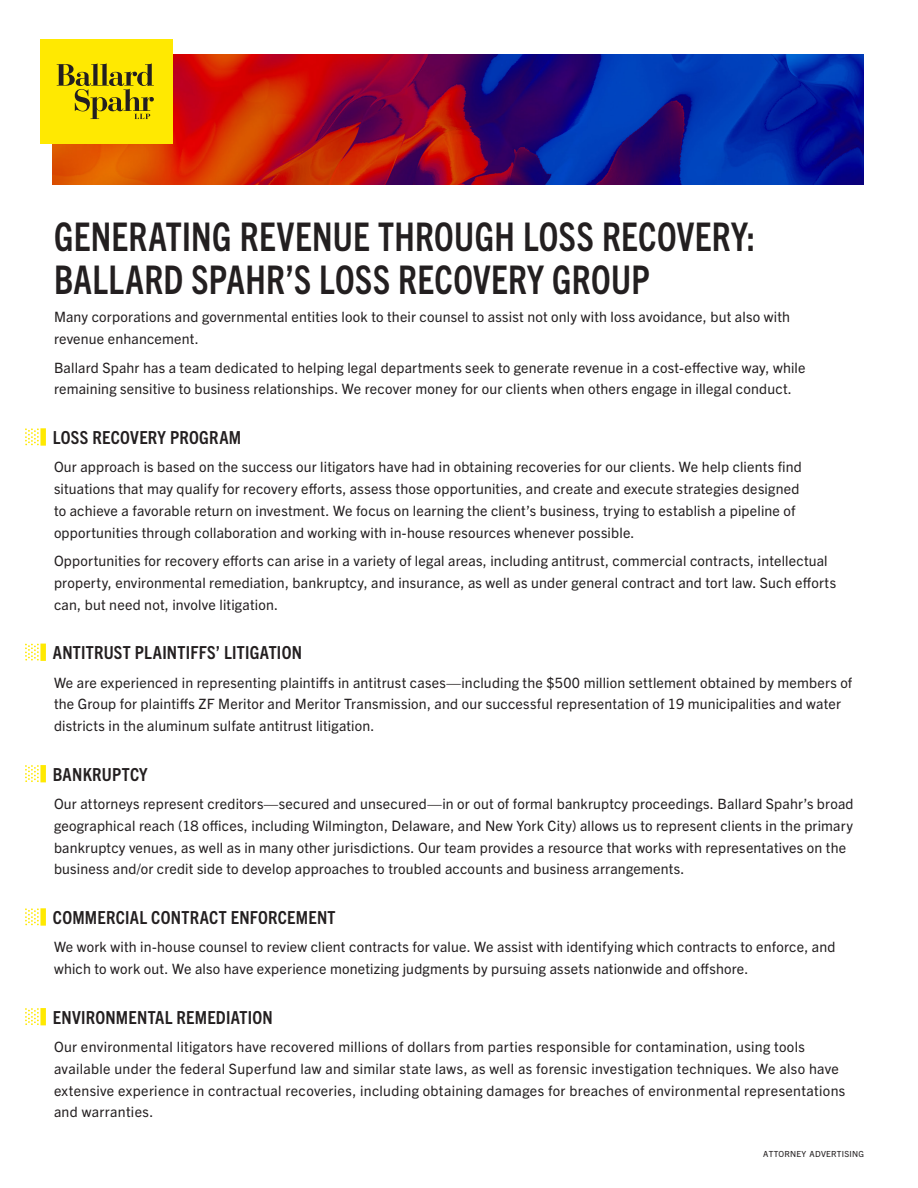
<style>
.page{position:relative;width:918px;height:1188px;background:#fff}
.page>*{position:absolute;margin:0;border:0;box-sizing:border-box;transform-origin:0 0}
.t1{font:54px "Ballard Dot Graphic";color:#ffe901}
.t2{font:700 condensed 39.6px/43.2px "Trade Gothic Next LT Pro";letter-spacing:.01em;color:#231f20;scale:.91 1}
.t3{font:700 condensed 18px "Trade Gothic Next LT Pro";letter-spacing:.015em;color:#231f20}
.BODY_COPY__SMALLEST{font:14.25px/21.8px "Trade Gothic Next LT Pro";letter-spacing:.015em;color:#231f20}
.t4{font:8.4px "Trade Gothic Next LT Pro";letter-spacing:.03em;color:#231f20}
</style>
<div class="page">
<img style="left:53px;top:54px;width:811px;height:131px">
<div style="left:40px;top:40px;width:133px;height:104px;background:#ffe901"></div>
<svg style="left:57px;top:63px;width:97px;height:56px"></svg>
<p class="t1" style="left:22px;top:403px;width:28px">•</p>
<p class="t2" style="left:54px;top:212px;width:772px">GENERATING REVENUE THROUGH LOSS RECOVERY:<br>BALLARD SPAHR’S LOSS RECOVERY GROUP</p>
<p class="BODY_COPY__SMALLEST" style="left:54px;top:305px;width:738px">Many corporations and governmental entities look to their counsel to assist not only with loss avoidance, but also with revenue enhancement.</p>
<p class="BODY_COPY__SMALLEST" style="left:54px;top:356px;width:753px">Ballard Spahr has a team dedicated to helping legal departments seek to generate revenue in a cost-effective way, while remaining sensitive to business relationships. We recover money for our clients when others engage in illegal conduct.</p>
<p class="t3" style="left:53px;top:425px;width:190px">LOSS RECOVERY PROGRAM</p>
<p class="BODY_COPY__SMALLEST" style="left:54px;top:455px;width:749px">Our approach is based on the success our litigators have had in obtaining recoveries for our clients. We help clients find situations that may qualify for recovery efforts, assess those opportunities, and create and execute strategies designed to achieve a favorable return on investment. We focus on learning the client’s business, trying to establish a pipeline of opportunities through collaboration and working with in-house resources whenever possible.</p>
<p class="BODY_COPY__SMALLEST" style="left:54px;top:549px;width:784px">Opportunities for recovery efforts can arise in a variety of legal areas, including antitrust, commercial contracts, intellectual property, environmental remediation, bankruptcy, and insurance, as well as under general contract and tort law. Such efforts can, but need not, involve litigation.</p>
<p class="t3" style="left:53px;top:640px;width:251px">ANTITRUST PLAINTIFFS’ LITIGATION</p>
<p class="t1" style="left:22px;top:618px;width:28px">•</p>
<p class="t1" style="left:22px;top:739px;width:28px">•</p>
<p class="BODY_COPY__SMALLEST" style="left:54px;top:671px;width:800px">We are experienced in representing plaintiffs in antitrust cases—including the $500 million settlement obtained by members of the Group for plaintiffs ZF Meritor and Meritor Transmission, and our successful representation of 19 municipalities and water districts in the aluminum sulfate antitrust litigation.</p>
<p class="t3" style="left:53px;top:762px;width:96px">BANKRUPTCY</p>
<p class="BODY_COPY__SMALLEST" style="left:54px;top:792px;width:801px">Our attorneys represent creditors—secured and unsecured—in or out of formal bankruptcy proceedings. Ballard Spahr’s broad geographical reach (18 offices, including Wilmington, Delaware, and New York City) allows us to represent clients in the primary bankruptcy venues, as well as in many other jurisdictions. Our team provides a resource that works with representatives on the business and/or credit side to develop approaches to troubled accounts and business arrangements.</p>
<p class="t3" style="left:53px;top:905px;width:284px">COMMERCIAL CONTRACT ENFORCEMENT</p>
<p class="t1" style="left:22px;top:883px;width:28px">•</p>
<p class="t1" style="left:22px;top:982px;width:28px">•</p>
<p class="BODY_COPY__SMALLEST" style="left:54px;top:935px;width:783px">We work with in-house counsel to review client contracts for value. We assist with identifying which contracts to enforce, and which to work out. We also have experience monetizing judgments by pursuing assets nationwide and offshore.</p>
<p class="t3" style="left:53px;top:1005px;width:222px">ENVIRONMENTAL REMEDIATION</p>
<p class="BODY_COPY__SMALLEST" style="left:54px;top:1035px;width:793px">Our environmental litigators have recovered millions of dollars from parties responsible for contamination, using tools available under the federal Superfund law and similar state laws, as well as forensic investigation techniques. We also have extensive experience in contractual recoveries, including obtaining damages for breaches of environmental representations and warranties.</p>
<p class="t4" style="left:763px;top:1148px;width:102px">ATTORNEY ADVERTISING</p>
</div>
